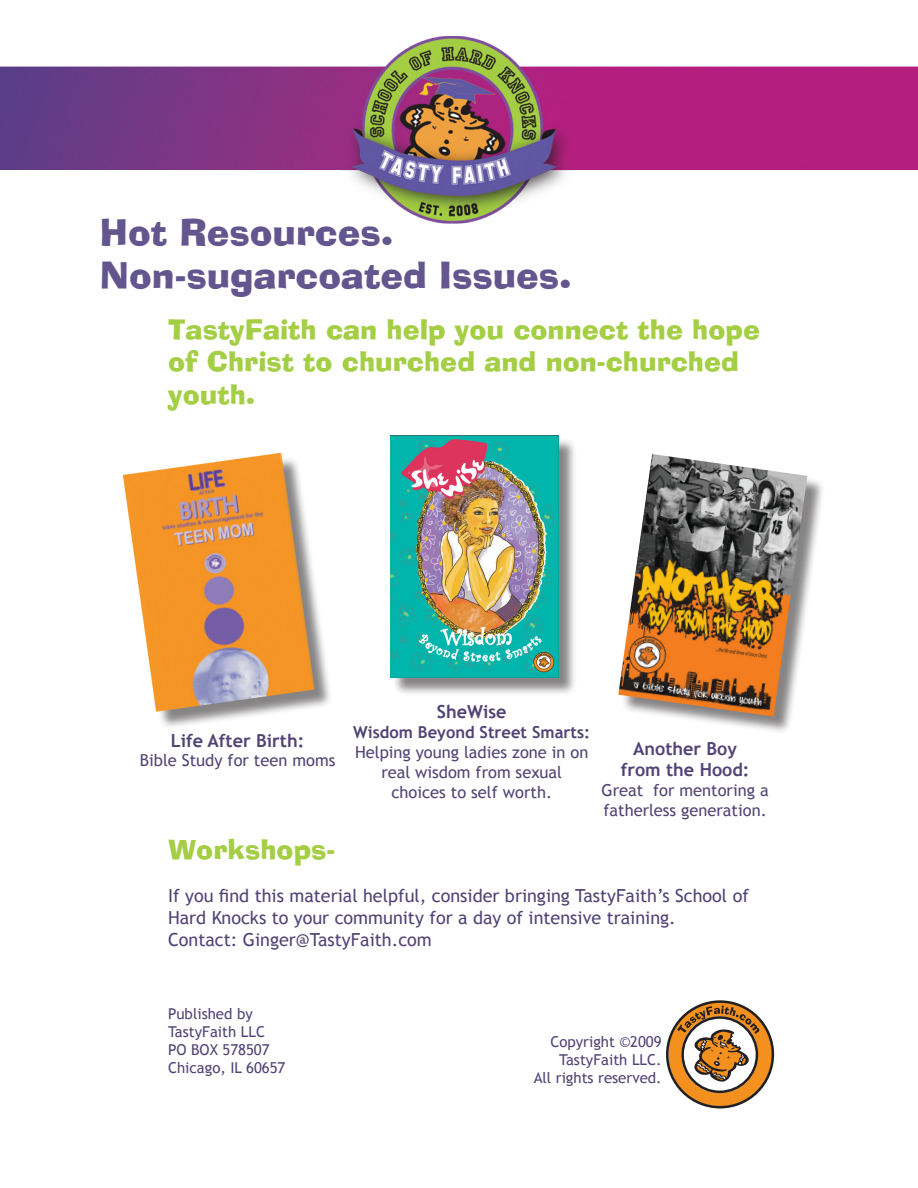
<style>
.page{position:relative;width:918px;height:1188px;background:#fff}
.page>*{position:absolute;margin:0;border:0;box-sizing:border-box;transform-origin:0 0}
.t1{font:36px/43.2px "Ad Lib BT";color:#63568e}
.t2{font:27px/32.4px "Ad Lib BT";color:#a4ce43}
.t3{font:18px/21.6px "Trebuchet MS";color:#514475}
.t4{font:700 18px/21.6px "Trebuchet MS";color:#514475;text-align:center}
.t5{font:16.5px/19.8px "Trebuchet MS";color:#514475;text-align:center}
.t6{font:700 16.5px "Trebuchet MS";color:#514475}
.t7{font:15px/18px "Trebuchet MS";color:#514475}
</style>
<div class="page">
<img style="left:0;top:36px;width:918px;height:188px">
<svg style="left:666px;top:1000px;width:108px;height:108px"></svg>
<div style="left:125px;top:455px;width:207px;height:274px;background:#231f20;opacity:.55"></div>
<img style="left:123px;top:453px;width:192px;height:259px">
<div style="left:392px;top:437px;width:185px;height:259px;background:#231f20;opacity:.55"></div>
<img style="left:390px;top:435px;width:168px;height:243px">
<div style="left:621px;top:456px;width:204px;height:278px;background:#231f20;opacity:.55"></div>
<img style="left:618px;top:454px;width:189px;height:263px">
<h1 class="t1" style="left:100px;top:210px;width:473px">Hot Resources.<br>Non-sugarcoated Issues.</h1>
<h2 class="t2" style="left:168px;top:313px;width:594px">TastyFaith can help you connect the hope of Christ to churched and non-churched youth.</h2>
<p class="t4" style="left:171px;top:729px;width:135px">Life After Birth:</p>
<p class="t5" style="left:140px;top:751px;width:197px">Bible Study for teen moms</p>
<p class="t4" style="left:437px;top:701px;width:71px">SheWise</p>
<p class="t6" style="left:353px;top:722px;width:239px">Wisdom Beyond Street Smarts:</p>
<p class="t5" style="left:355px;top:743px;width:235px">Helping young ladies zone in on real wisdom from sexual choices to self worth.</p>
<p class="t4" style="left:621px;top:738px;width:130px">Another Boy from the Hood:</p>
<p class="t5" style="left:602px;top:781px;width:169px;text-align:left">Great for mentoring a fatherless generation.</p>
<h2 class="t2" style="left:168px;top:833px;width:169px">Workshops-</h2>
<p class="t3" style="left:168px;top:885px;width:582px">If you find this material helpful, consider bringing TastyFaith’s School of<br>Hard Knocks to your community for a day of intensive training.<br>Contact: Ginger@TastyFaith.com</p>
<p class="t7" style="left:168px;top:1005px;width:119px">Published by<br>TastyFaith LLC<br>PO BOX 578507<br>Chicago, IL 60657</p>
<p class="t7" style="left:534px;top:1033px;width:130px;text-align:right">Copyright ©2009<br>TastyFaith LLC.<br>All rights reserved.</p>
</div>
